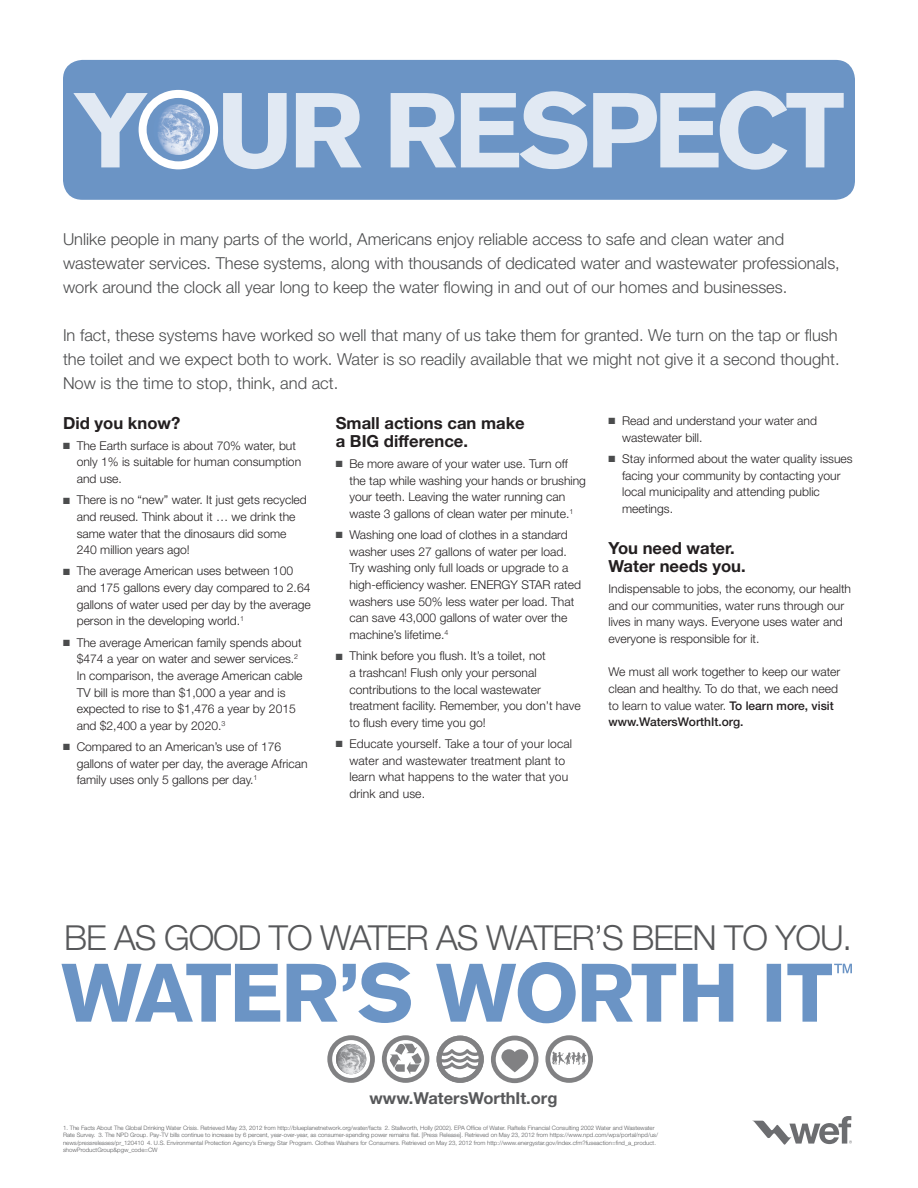
<style>
.page{position:relative;width:918px;height:1188px;background:#fff}
.page>*{position:absolute;margin:0;border:0;box-sizing:border-box;transform-origin:0 0}
.t1{font:300 34.5px "Helvetica Neue LT";letter-spacing:-.03em;color:#57585a}
.Body_Large_Bold{font:700 16.65px/18.1px "Helvetica Neue LT";color:#231f20}
.Body_LArge{font:300 16.5px/24px "Helvetica Neue LT";color:#4b4c4d}
.t2{font:700 16.5px "Helvetica Neue LT";color:#57585a}
.Body{font:300 12.15px/16.6px "Helvetica Neue LT";color:#231f20}
.Body-2{font:500 12px "Helvetica Neue LT";color:#231f20}
.Footnote{font:300 6px/7.5px "Helvetica Neue LT";color:#57585a}
.s1{color:#4b4c4d}
.s2{font-weight:500;font-size:12px}
</style>
<div class="page">
<svg style="left:61px;top:962px;width:791px;height:61px"></svg>
<svg style="left:327px;top:1035px;width:48px;height:48px"></svg>
<svg style="left:382px;top:1035px;width:47px;height:48px"></svg>
<svg style="left:491px;top:1036px;width:47px;height:47px"></svg>
<svg style="left:545px;top:1035px;width:48px;height:48px"></svg>
<svg style="left:752px;top:1116px;width:100px;height:29px"></svg>
<svg style="left:437px;top:1036px;width:47px;height:47px"></svg>
<div style="left:63px;top:60px;width:792px;height:140px;background:#6b94c5;border-radius:20px"></div>
<svg style="left:73px;top:91px;width:771px;height:79px"></svg>
<svg style="left:139px;top:90px;width:79px;height:79px"></svg>
<p class="Body_LArge" style="left:63px;top:227px;width:778px">Unlike people in many parts of the world, Americans enjoy reliable access to safe and clean water and wastewater services. These systems, along with thousands of dedicated water and wastewater professionals, work around the clock all year long to keep the water flowing in and out of our homes and businesses.</p>
<p class="Body_LArge" style="left:63px;top:323px;width:778px;text-align:justify">In fact, these systems have worked so well that many of us take them for granted. We turn on the tap or flush the toilet and we expect both to work. Water is so readily available that we might not give it a second thought.<br>Now is the time to stop, think, and act.</p>
<p class="Body_Large_Bold" style="left:63px;top:413px;width:119px">Did you know?</p>
<p class="Body" style="left:77px;top:437px;width:226px;text-indent:-14px"><span class="s1">■</span> The Earth surface is about 70% water, but only 1% is suitable for human consumption and use.</p>
<p class="Body" style="left:77px;top:491px;width:232px;text-indent:-14px"><span class="s1">■</span> There is no “new” water. It just gets recycled and reused. Think about it … we drink the same water that the dinosaurs did some 240 million years ago!</p>
<p class="Body" style="left:77px;top:563px;width:236px;text-indent:-14px"><span class="s1">■</span> The average American uses between 100 and 175 gallons every day compared to 2.64 gallons of water used per day by the average person in the developing world.<sup>1</sup></p>
<p class="Body" style="left:77px;top:634px;width:227px;text-indent:-14px"><span class="s1">■</span> The average American family spends about $474 a year on water and sewer services.<sup>2<br></sup>In comparison, the average American cable TV bill is more than $1,000 a year and is expected to rise to $1,476 a year by 2015 and $2,400 a year by 2020.<sup>3</sup></p>
<p class="Body" style="left:77px;top:738px;width:232px;text-indent:-14px"><span class="s1">■</span> Compared to an American’s use of 176 gallons of water per day, the average African family uses only 5 gallons per day.<sup>1</sup></p>
<p class="Body_Large_Bold" style="left:336px;top:413px;width:191px">Small actions can make a BIG difference.</p>
<p class="Body" style="left:349px;top:455px;width:238px;text-indent:-14px"><span class="s1">■</span> Be more aware of your water use. Turn off the tap while washing your hands or brushing your teeth. Leaving the water running can waste 3 gallons of clean water per minute.<sup>1</sup></p>
<p class="Body" style="left:349px;top:526px;width:233px;text-indent:-14px"><span class="s1">■</span> Washing one load of clothes in a standard washer uses 27 gallons of water per load.<br>Try washing only full loads or upgrade to a high-efficiency washer. ENERGY STAR rated washers use 50% less water per load. That can save 43,000 gallons of water over the machine’s lifetime.<sup>4</sup></p>
<p class="Body" style="left:349px;top:647px;width:233px;text-indent:-14px"><span class="s1">■</span> Think before you flush. It’s a toilet, not<br>a trashcan! Flush only your personal contributions to the local wastewater treatment facility. Remember, you don’t have to flush every time you go!</p>
<p class="Body" style="left:349px;top:735px;width:224px;text-indent:-14px"><span class="s1">■</span> Educate yourself. Take a tour of your local water and wastewater treatment plant to learn what happens to the water that you drink and use.</p>
<p class="Body" style="left:622px;top:412px;width:196px;text-indent:-14px"><span class="s1">■</span> Read and understand your water and wastewater bill.</p>
<p class="Body" style="left:622px;top:450px;width:232px;text-indent:-14px"><span class="s1">■</span> Stay informed about the water quality issues facing your community by contacting your local municipality and attending public meetings.</p>
<p class="Body_Large_Bold" style="left:608px;top:538px;width:139px">You need water.<br>Water needs you.</p>
<p class="Body" style="left:608px;top:580px;width:244px">Indispensable to jobs, the economy, our health and our communities, water runs through our lives in many ways. Everyone uses water and everyone is responsible for it.</p>
<p class="Body" style="left:608px;top:664px;width:233px">We must all work together to keep our water clean and healthy. To do that, we each need to learn to value water. <span class="s2">To learn more, visit</span></p>
<p class="Body-2" style="left:608px;top:715px;width:137px">www.WatersWorthIt.org.</p>
<h1 class="t1" style="left:64px;top:917px;width:789px">BE AS GOOD TO WATER AS WATER’S BEEN TO YOU.</h1>
<h3 class="t2" style="left:370px;top:1087px;width:189px">www.WatersWorthIt.org</h3>
<p class="Footnote" style="left:63px;top:1124px;width:597px">1. The Facts About The Global Drinking Water Crisis. Retrieved May 23, 2012 from http://blueplanetnetwork.org/water/facts 2. Stallworth, Holly (2002). EPA Office of Water. Raftelis Financial Consulting 2002 Water and Wastewater Rate Survey. 3. The NPD Group. Pay-TV bills continue to increase by 6 percent, year-over-year, as consumer-spending power remains flat. [Press Release]. Retrieved on May 23, 2012 from https://www.npd.com/wps/portal/npd/us/ news/pressreleases/pr_120410 4. U.S. Environmental Protection Agency’s Energy Star Program. Clothes Washers for Consumers. Retrieved on May 23, 2012 from http://www.energystar.gov/index.cfm?fuseaction=find_a_product. showProductGroup&amp;pgw_code=CW</p>
</div>
